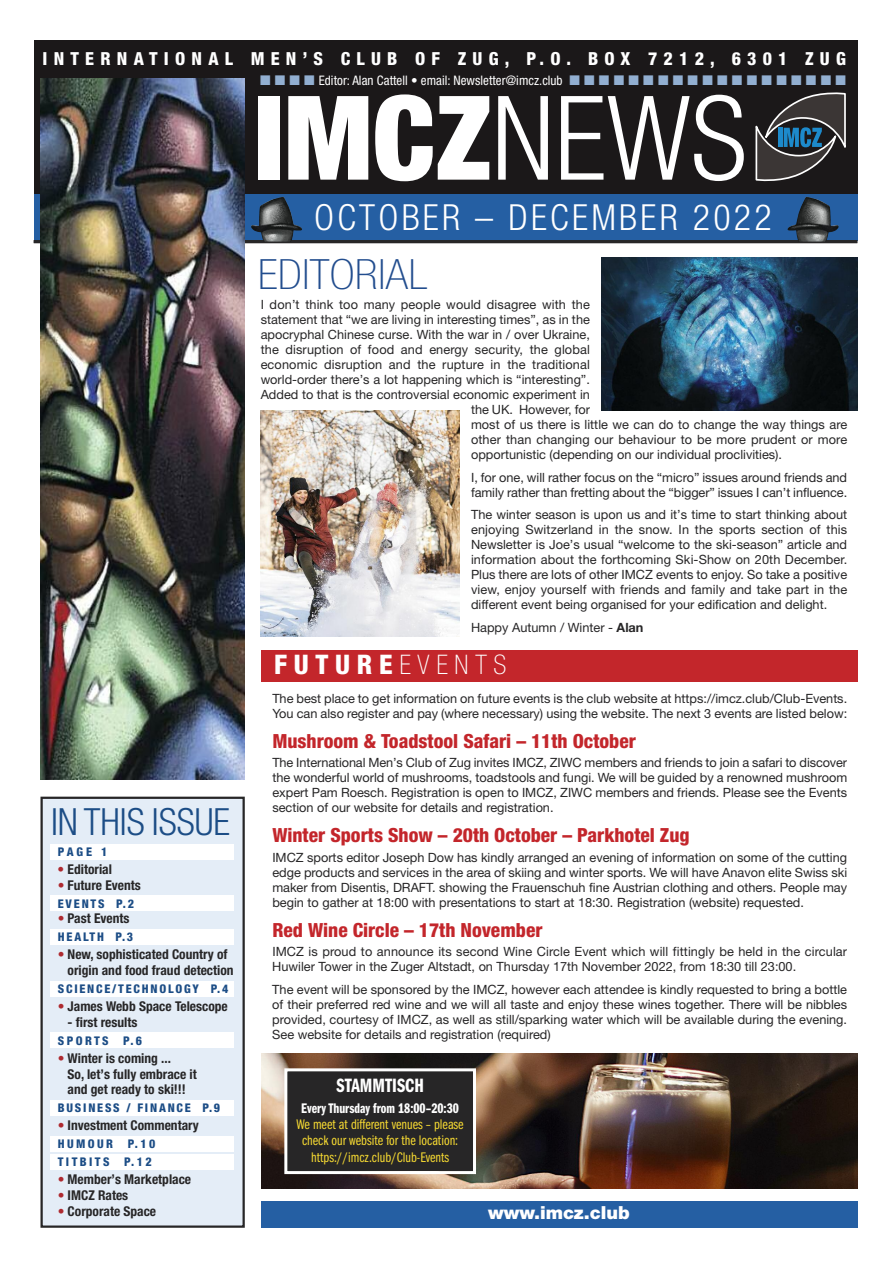
<style>
.page{position:relative;width:893px;height:1263px;background:#fff}
.page>*{position:absolute;margin:0;border:0;box-sizing:border-box;transform-origin:0 0}
.t1{font:900 condensed 117px "Helvetica Neue";color:#fff}
.t2{font:100 condensed 41.85px "Helvetica Neue";letter-spacing:.005em;color:#224d8e;scale:1.11 1}
.t3{font:300 condensed 37.5px "Helvetica Neue";color:#1c4d86}
.t4{font:300 condensed 36px "Helvetica Neue";letter-spacing:.09em;color:#fff}
.t5{font:800 condensed 27px "Helvetica Neue";letter-spacing:.25em;color:#fff}
.t6{font:19.95px "Franklin Gothic Demi Cmpr";color:#fff}
.t7{font:800 condensed 19.5px "Helvetica Neue";color:#c3262b}
.t8{font:800 condensed 18px "Helvetica Neue";letter-spacing:.35em;color:#fff}
.t9{font:900 18px "Helvetica Neue";color:#fff}
.t10{font:14.4px/16.2px "Franklin Gothic Book Cmpr";color:#f9dc32;text-align:center}
.t11{font:14.4px "Franklin Gothic Demi Cmpr";color:#fff}
.t12{font:700 condensed 13.5px/15.8px "Helvetica Neue";color:#272627}
.t13{font:condensed 13.2px "Helvetica Neue";letter-spacing:.005em;color:#fff}
.t14{font:12.75px/15px "Helvetica Neue";color:#272627;text-align:justify}
.t15{font:800 condensed 12px "Helvetica Neue";letter-spacing:.15em;color:#1c4d86}
.t16{font:800 condensed 12px/18px "Helvetica Neue";letter-spacing:.2em;color:#1c4d86}
.s1{color:#92afd1}
.s2{font-weight:300}
.s3{font-weight:700}
.s4{color:#ae2a30}
.s5{font-weight:100}
</style>
<div class="page">
<div style="left:34px;top:193px;width:823px;height:48px;background:#255fa3"></div>
<hr style="left:34px;top:240px;width:823px;height:3px;background:#272627">
<div style="left:34px;top:41px;width:823px;height:153px;background:#1b1819"></div>
<svg style="left:755px;top:92px;width:91px;height:90px"></svg>
<img style="left:40px;top:79px;width:205px;height:701px">
<div style="left:42px;top:798px;width:202px;height:428px;background:#e4edf7"></div>
<div style="left:40px;top:797px;width:205px;height:431px;border:2px solid #272627"></div>
<div style="left:51px;top:844px;width:183px;height:15px;background:#fff"></div>
<div style="left:51px;top:896px;width:183px;height:15px;background:#fff"></div>
<div style="left:51px;top:1136px;width:183px;height:16px;background:#fff"></div>
<div style="left:51px;top:1154px;width:183px;height:16px;background:#fff"></div>
<div style="left:51px;top:981px;width:183px;height:15px;background:#fff"></div>
<div style="left:51px;top:930px;width:183px;height:15px;background:#fff"></div>
<div style="left:51px;top:1033px;width:183px;height:15px;background:#fff"></div>
<div style="left:51px;top:1101px;width:183px;height:15px;background:#fff"></div>
<img style="left:787px;top:197px;width:52px;height:45px">
<img style="left:251px;top:197px;width:51px;height:45px">
<div style="left:261px;top:1201px;width:596px;height:26px;background:#255fa3"></div>
<img style="left:602px;top:258px;width:256px;height:152px">
<img style="left:261px;top:411px;width:198px;height:226px">
<div style="left:261px;top:650px;width:596px;height:32px;background:#c3262b"></div>
<img style="left:261px;top:1053px;width:596px;height:135px">
<div style="left:287px;top:1071px;width:186px;height:100px;background:#272627"></div>
<div style="left:284px;top:1068px;width:192px;height:106px;border:3px solid #fff"></div>
<h3 class="t8" style="left:43px;top:53px;width:805px">INTERNATIONAL MEN’S CLUB OF ZUG, P.O. BOX 7212, 6301 ZUG</h3>
<p class="t13" style="left:260px;top:76px;width:587px"><span class="s1">■</span> <span class="s1">■</span> <span class="s1">■</span> <span class="s1">■</span> Editor: Alan Cattell • email: Newsletter@imcz.club <span class="s1">■</span> <span class="s1">■</span> <span class="s1">■</span> <span class="s1">■</span> <span class="s1">■</span> <span class="s1">■</span> <span class="s1">■</span> <span class="s1">■</span> <span class="s1">■</span> <span class="s1">■</span> <span class="s1">■</span> <span class="s1">■</span> <span class="s1">■</span> <span class="s1">■</span> <span class="s1">■</span> <span class="s1">■</span> <span class="s1">■</span> <span class="s1">■</span> <span class="s1">■</span></p>
<h1 class="t1" style="left:254px;top:96px;width:495px">IMCZ<span class="s2">NEWS</span></h1>
<h3 class="t4" style="left:314px;top:204px;width:459px">OCTOBER – DECEMBER 2022</h3>
<h2 class="t2" style="left:258px;top:259px;width:155px">EDITORIAL</h2>
<p class="t14" style="left:261px;top:299px;width:331px">I don’t think too many people would disagree with the</p>
<p class="t14" style="left:261px;top:314px;width:331px">statement that “we are living in interesting times”, as in the</p>
<p class="t14" style="left:261px;top:329px;width:331px">apocryphal Chinese curse. With the war in / over Ukraine,</p>
<p class="t14" style="left:261px;top:344px;width:331px">the disruption of food and energy security, the global</p>
<p class="t14" style="left:261px;top:359px;width:331px">economic disruption and the rupture in the traditional</p>
<p class="t14" style="left:261px;top:374px;width:331px">world-order there’s a lot happening which is “interesting”.</p>
<p class="t14" style="left:261px;top:389px;width:331px">Added to that is the controversial economic experiment in</p>
<p class="t14" style="left:471px;top:404px;width:120px">the UK. However, for</p>
<p class="t14" style="left:471px;top:419px;width:378px">most of us there is little we can do to change the way things are</p>
<p class="t14" style="left:471px;top:434px;width:378px">other than changing our behaviour to be more prudent or more</p>
<p class="t14" style="left:471px;top:449px;width:313px">opportunistic (depending on our individual proclivities).</p>
<p class="t14" style="left:471px;top:471px;width:378px">I, for one, will rather focus on the “micro” issues around friends and family rather than fretting about the “bigger” issues I can’t influence.</p>
<p class="t14" style="left:471px;top:509px;width:378px">The winter season is upon us and it’s time to start thinking about enjoying Switzerland in the snow. In the sports section of this Newsletter is Joe’s usual “welcome to the ski-season” article and information about the forthcoming Ski-Show on 20th December.<br>Plus there are lots of other IMCZ events to enjoy. So take a positive view, enjoy yourself with friends and family and take part in the different event being organised for your edification and delight.</p>
<p class="t14" style="left:471px;top:621px;width:174px">Happy Autumn / Winter - <span class="s3">Alan</span></p>
<h3 class="t3" style="left:51px;top:808px;width:181px">IN THIS ISSUE</h3>
<p class="t15" style="left:58px;top:847px;width:51px">PAGE 1</p>
<p class="t12" style="left:58px;top:862px;width:56px"><span class="s4">•</span> Editorial</p>
<p class="t12" style="left:58px;top:878px;width:84px"><span class="s4">•</span> Future Events</p>
<p class="t15" style="left:58px;top:899px;width:78px">EVENTS P.2</p>
<p class="t12" style="left:58px;top:912px;width:73px"><span class="s4">•</span> Past Events</p>
<p class="t15" style="left:58px;top:933px;width:77px">HEALTH P.3</p>
<p class="t12" style="left:68px;top:948px;width:167px;text-indent:-10px"><span class="s4">•</span> New, sophisticated Country of origin and food fraud detection</p>
<p class="t15" style="left:58px;top:984px;width:172px">SCIENCE/TECHNOLOGY P.4</p>
<p class="t12" style="left:58px;top:999px;width:172px"><span class="s4">•</span> James Webb Space Telescope</p>
<p class="t12" style="left:68px;top:1015px;width:71px">- first results</p>
<p class="t15" style="left:58px;top:1036px;width:86px">SPORTS P.6</p>
<p class="t12" style="left:68px;top:1051px;width:131px;text-indent:-10px"><span class="s4">•</span> Winter is coming ...<br>So, let’s fully embrace it and get ready to ski!!!</p>
<p class="t15" style="left:58px;top:1104px;width:164px">BUSINESS / FINANCE P.9</p>
<p class="t12" style="left:58px;top:1119px;width:143px"><span class="s4">•</span> Investment Commentary</p>
<p class="t16" style="left:58px;top:1136px;width:99px">HUMOUR P.10<br>TITBITS P.12</p>
<p class="t12" style="left:58px;top:1173px;width:135px"><span class="s4">•</span> Member’s Marketplace</p>
<p class="t12" style="left:58px;top:1188px;width:72px"><span class="s4">•</span> IMCZ Rates</p>
<p class="t12" style="left:58px;top:1204px;width:100px"><span class="s4">•</span> Corporate Space</p>
<h3 class="t5" style="left:274px;top:655px;width:234px">FUTURE<span class="s5">EVENTS</span></h3>
<p class="t14" style="left:272px;top:692px;width:576px">The best place to get information on future events is the club website at https://imcz.club/Club-Events.<br>You can also register and pay (where necessary) using the website. The next 3 events are listed below:</p>
<h3 class="t7" style="left:272px;top:734px;width:365px">Mushroom &amp; Toadstool Safari – 11th October</h3>
<p class="t14" style="left:272px;top:757px;width:576px">The International Men’s Club of Zug invites IMCZ, ZIWC members and friends to join a safari to discover the wonderful world of mushrooms, toadstools and fungi. We will be guided by a renowned mushroom expert Pam Roesch. Registration is open to IMCZ, ZIWC members and friends. Please see the Events section of our website for details and registration.</p>
<h3 class="t7" style="left:272px;top:828px;width:419px">Winter Sports Show – 20th October – Parkhotel Zug</h3>
<p class="t14" style="left:272px;top:851px;width:576px">IMCZ sports editor Joseph Dow has kindly arranged an evening of information on some of the cutting edge products and services in the area of skiing and winter sports. We will have Anavon elite Swiss ski maker from Disentis, DRAFT. showing the Frauenschuh fine Austrian clothing and others. People may begin to gather at 18:00 with presentations to start at 18:30. Registration (website) requested.</p>
<h3 class="t7" style="left:272px;top:923px;width:272px">Red Wine Circle – 17th November</h3>
<p class="t14" style="left:272px;top:946px;width:576px">IMCZ is proud to announce its second Wine Circle Event which will fittingly be held in the circular<br>Huwiler Tower in the Zuger Altstadt, on Thursday 17th November 2022, from 18:30 till 23:00.</p>
<p class="t14" style="left:272px;top:983px;width:576px">The event will be sponsored by the IMCZ, however each attendee is kindly requested to bring a bottle of their preferred red wine and we will all taste and enjoy these wines together. There will be nibbles provided, courtesy of IMCZ, as well as still/sparking water which will be available during the evening.<br>See website for details and registration (required)</p>
<h3 class="t6" style="left:337px;top:1078px;width:89px">STAMMTISCH</h3>
<p class="t11" style="left:301px;top:1103px;width:159px">Every Thursday from 18:00–20:30</p>
<p class="t10" style="left:297px;top:1117px;width:169px">We meet at different venues – please check our website for the location: https://imcz.club/Club-Events</p>
<h3 class="t9" style="left:488px;top:1206px;width:143px">www.imcz.club</h3>
</div>
